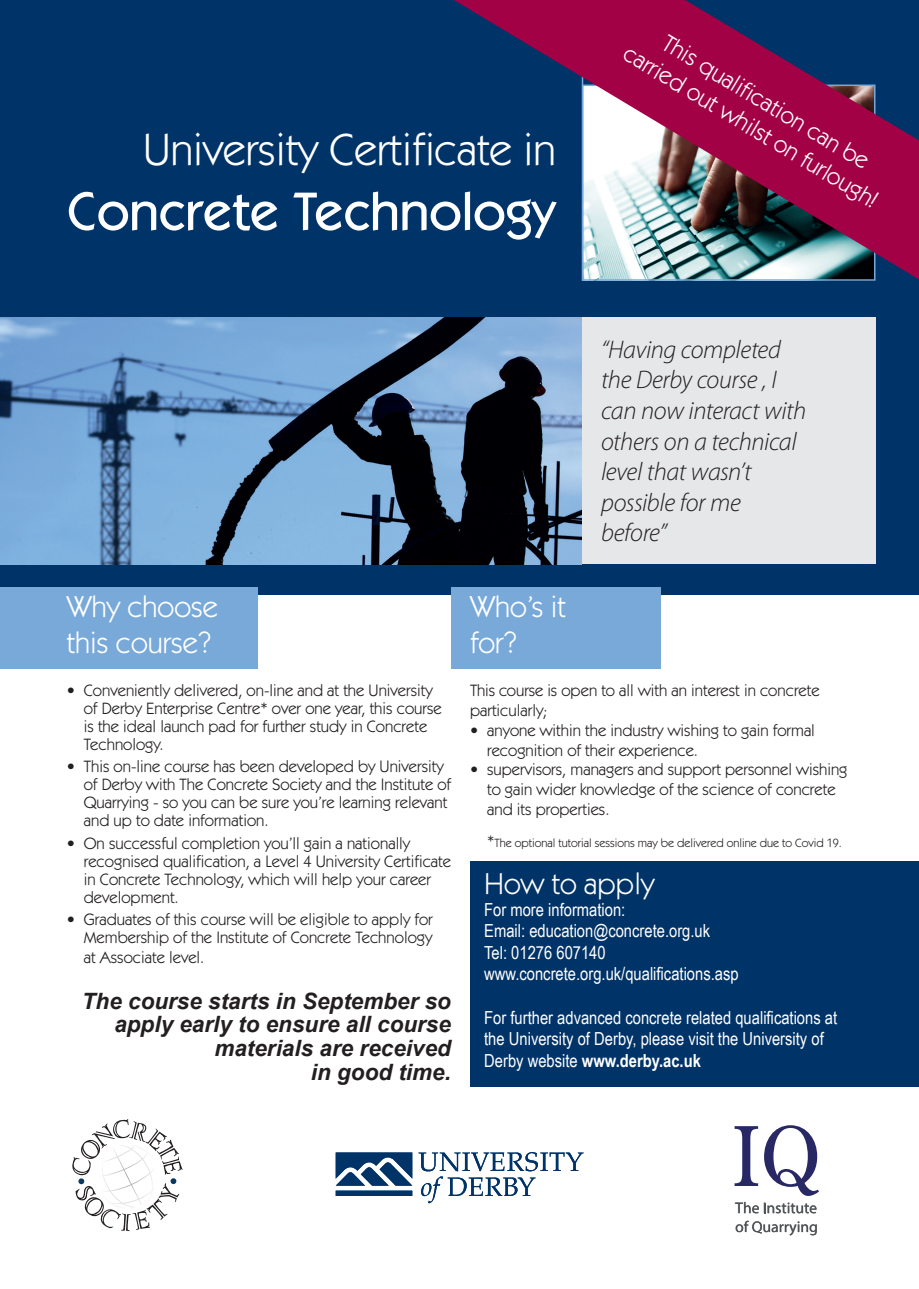
<style>
.page{position:relative;width:919px;height:1289px;background:#fff}
.page>*{position:absolute;margin:0;border:0;box-sizing:border-box;transform-origin:0 0}
.t1{font:500 54px "ITC Kabel Std";letter-spacing:-.01em;color:#fff}
.t2{font:45px "ITC Kabel Std";color:#fff}
.t3{font:30px/36px "ITC Kabel Std";color:#fff}
.t4{font:italic 300 25.5px/30.6px "Myriad Pro";letter-spacing:-.015em;color:#231f20}
.t5{font:24px/28.8px "ITC Kabel Std";color:#fff;text-align:center}
.t6{font:italic 700 22.5px/23.7px "Arial";color:#231f20;text-align:right}
.t7{font:18px/21.6px "Arial Narrow";color:#fff}
.t8{font:16.5px/18px "ITC Kabel Std";color:#231f20}
.t9{font:15.6px/18.8px "Myriad Pro";color:#505457}
.t10{font:12px "ITC Kabel Std";color:#231f20}
.s1{font-size:16.5px}
.s2{font-weight:700}
</style>
<div class="page">
<svg style="left:418px;top:1152px;width:165px;height:51px"></svg>
<svg style="left:335px;top:1152px;width:77px;height:43px"></svg>
<svg style="left:72px;top:1119px;width:111px;height:112px"></svg>
<svg style="left:734px;top:1126px;width:24px;height:59px"></svg>
<svg style="left:764px;top:1125px;width:55px;height:70px"></svg>
<svg style="left:735px;top:1202px;width:23px;height:11px"></svg>
<svg style="left:764px;top:1202px;width:52px;height:11px"></svg>
<svg style="left:735px;top:1220px;width:81px;height:15px"></svg>
<div style="left:470px;top:861px;width:448px;height:225px;background:#003367"></div>
<div style="left:0;top:0;width:918px;height:595px;background:#003367"></div>
<div style="left:579px;top:317px;width:296px;height:247px;background:#e6e7e9"></div>
<img style="left:0;top:317px;width:581px;height:247px">
<hr style="left:581px;top:0;width:2px;height:281px;background:#78a9d9">
<div style="left:0;top:587px;width:257px;height:82px;background:#78a9d9"></div>
<div style="left:451px;top:587px;width:209px;height:82px;background:#78a9d9"></div>
<svg style="left:454px;top:0;width:464px;height:279px"></svg>
<h2 class="t2" style="left:143px;top:123px;width:414px">University Certificate in</h2>
<h1 class="t1" style="left:67px;top:179px;width:490px">Concrete Technology</h1>
<h3 class="t5" style="left:647px;top:14px;width:294px;rotate:31deg">This qualifi cation can be carried out whilst on furlough!</h3>
<h3 class="t3" style="left:67px;top:588px;width:152px">Why choose this course?</h3>
<h3 class="t3" style="left:470px;top:588px;width:97px">Who’s it for?</h3>
<h3 class="t4" style="left:601px;top:334px;width:207px">“Having completed the Derby course , I can now interact with others on a technical level that wasn’t possible for me before”</h3>
<p class="t8" style="left:84px;top:681px;width:359px;text-indent:-17px">• Conveniently delivered, on-line and at the University of Derby Enterprise Centre* over one year, this course is the ideal launch pad for further study in Concrete Technology.</p>
<p class="t8" style="left:84px;top:757px;width:369px;text-indent:-17px">• This on-line course has been developed by University of Derby with The Concrete Society and the Institute of Quarrying - so you can be sure you’re learning relevant and up to date information.</p>
<p class="t8" style="left:84px;top:834px;width:369px;text-indent:-17px">• On successful completion you’ll gain a nationally recognised qualification, a Level 4 University Certificate in Concrete Technology, which will help your career development.</p>
<p class="t8" style="left:67px;top:910px;width:367px;text-align:right">• Graduates of this course will be eligible to apply for<br>Membership of the Institute of Concrete Technology</p>
<p class="t8" style="left:84px;top:948px;width:122px">at Associate level.</p>
<h3 class="t6" style="left:82px;top:989px;width:370px">The course starts in September so apply early to ensure all course materials are received<br>in good time.</h3>
<p class="t8" style="left:470px;top:680px;width:351px;line-height:19.8px">This course is open to all with an interest in concrete particularly;</p>
<p class="t8" style="left:487px;top:720px;width:329px;line-height:19.8px;text-indent:-17px">• anyone within the industry wishing to gain formal recognition of their experience.</p>
<p class="t8" style="left:487px;top:759px;width:362px;line-height:19.8px;text-indent:-17px">• supervisors, managers and support personnel wishing to gain wider knowledge of the science of concrete and its properties.</p>
<p class="t10" style="left:487px;top:836px;width:356px"><span class="s1">*</span>The optional tutorial sessions may be delivered online due to Covid 19.</p>
<h3 class="t3" style="left:484px;top:865px;width:172px">How to apply</h3>
<p class="t7" style="left:484px;top:897px;width:256px">For more information:<br>Email: education@concrete.org.uk<br>Tel: 01276 607140 www.concrete.org.uk/qualifications.asp</p>
<p class="t7" style="left:484px;top:1005px;width:354px">For further advanced concrete related qualifications at the University of Derby, please visit the University of<br>Derby website <span class="s2">www.derby.ac.uk</span></p>
<p class="t9" style="left:735px;top:1198px;width:84px">The Institute of Quarrying</p>
</div>
